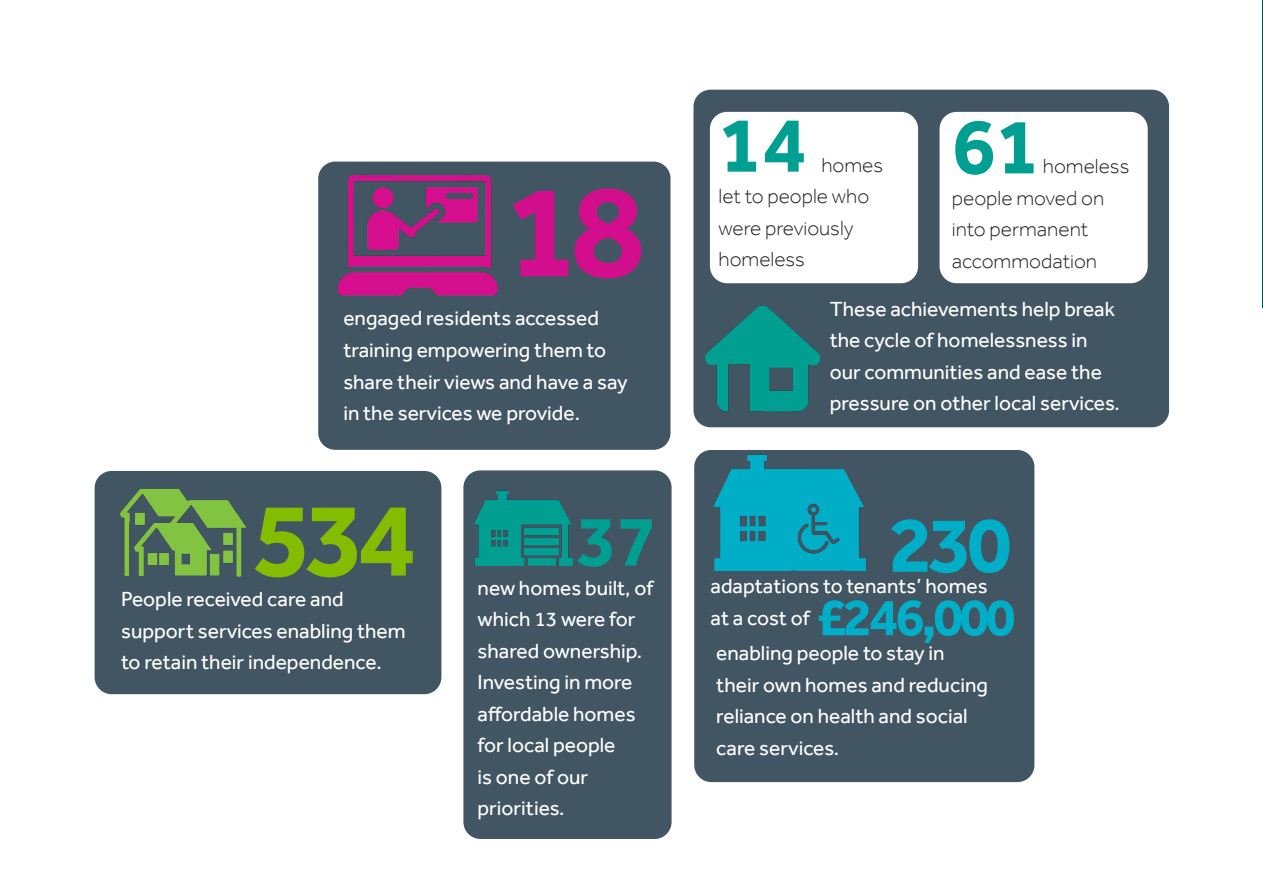
<style>
.page{position:relative;width:1263px;height:893px;background:#fff}
.page>*{position:absolute;margin:0;border:0;box-sizing:border-box;transform-origin:0 0}
.t1{font:700 135.6px "Effra";color:#d20e8c}
.t2{font:700 108px "Effra";color:#84bd00}
.t3{font:700 81px "Effra";color:#009f92}
.t4{font:700 81px "Effra";color:#00aec7}
.t5{font:700 73.5px "Effra";color:#009f92}
.t6{font:700 54px "Effra";letter-spacing:-.06em;color:#00aec7}
.t7{font:21px/31.5px "Effra";color:#fff}
.t8{font:300 21px/31.5px "Effra";color:#231f20}
</style>
<div class="page">
<div style="left:95px;top:471px;width:346px;height:223px;background:#425563;border-radius:17px"></div>
<img style="left:119px;top:489px;width:127px;height:88px">
<div style="left:463px;top:470px;width:208px;height:369px;background:#425563;border-radius:17px"></div>
<img style="left:474px;top:490px;width:99px;height:76px">
<div style="left:318px;top:162px;width:352px;height:288px;background:#425563;border-radius:17px"></div>
<img style="left:337px;top:175px;width:161px;height:121px">
<div style="left:694px;top:450px;width:340px;height:332px;background:#425563;border-radius:17px"></div>
<img style="left:700px;top:450px;width:166px;height:121px">
<div style="left:693px;top:90px;width:476px;height:337px;background:#425563;border-radius:17px"></div>
<div style="left:710px;top:112px;width:208px;height:171px;background:#fff;border-radius:17px"></div>
<div style="left:939px;top:112px;width:209px;height:171px;background:#fff;border-radius:17px"></div>
<img style="left:705px;top:305px;width:115px;height:107px">
<p class="t1" style="left:505px;top:150px;width:141px">18</p>
<p class="t7" style="left:343px;top:302px;width:286px">engaged residents accessed training empowering them to share their views and have a say in the services we provide.</p>
<p class="t2" style="left:253px;top:475px;width:165px">534</p>
<p class="t7" style="left:121px;top:583px;width:286px">People received care and support services enabling them to retain their independence.</p>
<p class="t7" style="left:478px;top:572px;width:177px">new homes built, of which 13 were for shared ownership.<br>Investing in more affordable homes for local people<br>is one of our priorities.</p>
<p class="t5" style="left:577px;top:497px;width:82px">37</p>
<p class="t3" style="left:718px;top:96px;width:90px">14</p>
<p class="t8" style="left:718px;top:149px;width:166px;text-indent:103px">homes let to people who were previously homeless</p>
<p class="t3" style="left:952px;top:98px;width:90px">61</p>
<p class="t8" style="left:952px;top:150px;width:179px;text-indent:91px">homeless people moved on into permanent accommodation</p>
<p class="t7" style="left:830px;top:293px;width:292px">These achievements help break the cycle of homelessness in our communities and ease the pressure on other local services.</p>
<p class="t4" style="left:889px;top:496px;width:124px">230</p>
<p class="t7" style="left:711px;top:570px;width:279px">adaptations to tenants’ homes</p>
<p class="t7" style="left:711px;top:602px;width:101px">at a cost of</p>
<p class="t6" style="left:817px;top:585px;width:200px">£246,000</p>
<p class="t7" style="left:716px;top:637px;width:273px">enabling people to stay in their own homes and reducing reliance on health and social care services.</p>
</div>
